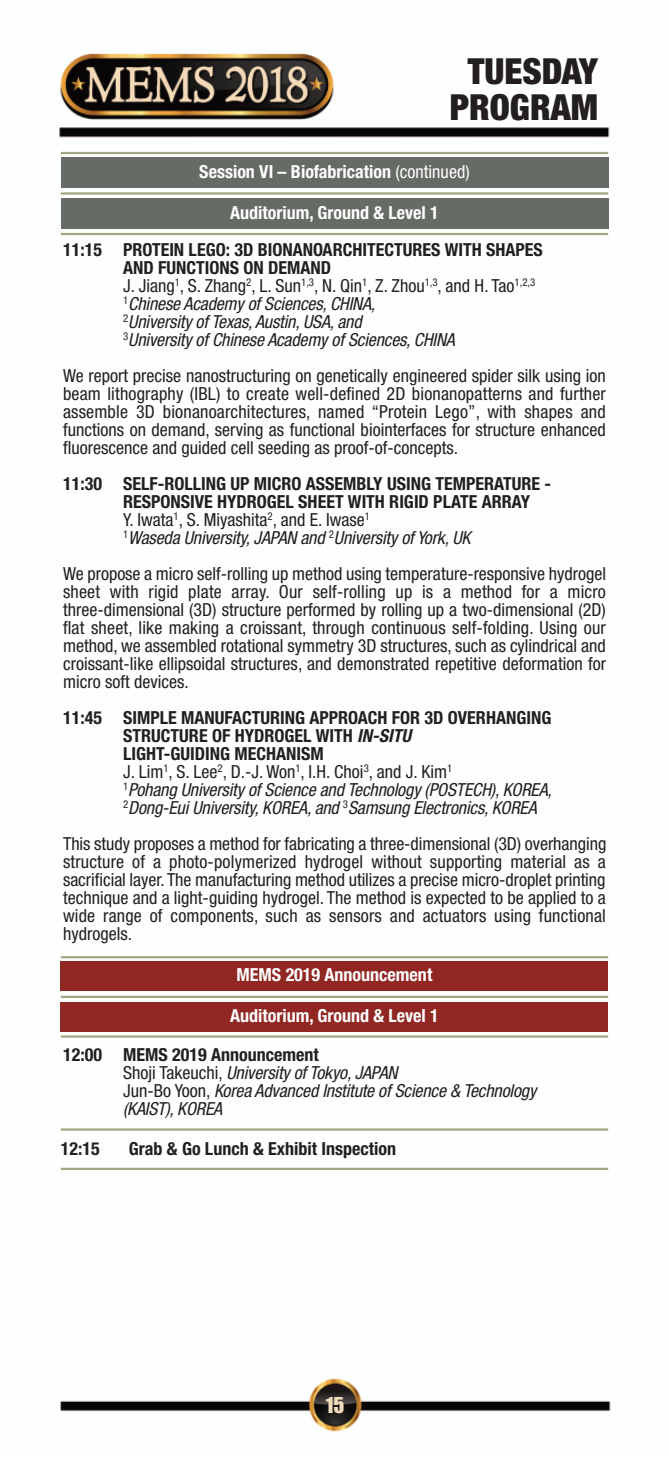
<style>
.page{position:relative;width:669px;height:1458px;background:#fff}
.page>*{position:absolute;margin:0;border:0;box-sizing:border-box;transform-origin:0 0}
.t1{font:900 condensed 36px/36px "Helvetica Neue LT Pro";color:#231f20;text-align:center}
.t2{font:20.25px "Impact";color:#f1dcbb}
.t3{font:condensed 18px/18px "Helvetica Neue LT Pro";color:#231f20;text-align:justify}
.t4{font:italic condensed 18px/18px "Helvetica Neue LT Pro";letter-spacing:-.01em;color:#231f20}
.t5{font:700 condensed 18px/18px "Helvetica Neue LT Pro";color:#231f20}
.t6{font:700 condensed 18px "Helvetica Neue LT Pro";color:#fff}
.s1{font-weight:400}
.s2{font-weight:700;font-style:normal}
.s3{font-style:normal}
.s4{font-weight:400;font-style:italic}
.s5{font-weight:700}
</style>
<div class="page">
<img style="left:59px;top:53px;width:552px;height:1379px">
<hr style="left:61px;top:152px;width:547px;height:2px;background:#a1a784">
<hr style="left:61px;top:192px;width:547px;height:3px;background:#a1a784">
<hr style="left:61px;top:233px;width:547px;height:2px;background:#a1a784">
<div style="left:61px;top:199px;width:547px;height:30px;background:#666b65"></div>
<div style="left:61px;top:157px;width:547px;height:30px;background:#666b65"></div>
<hr style="left:61px;top:956px;width:547px;height:2px;background:#a1a784">
<hr style="left:61px;top:996px;width:547px;height:2px;background:#a1a784">
<hr style="left:61px;top:1035px;width:547px;height:3px;background:#a1a784">
<div style="left:61px;top:1002px;width:546px;height:30px;background:#912723"></div>
<div style="left:61px;top:961px;width:546px;height:30px;background:#912723"></div>
<hr style="left:61px;top:1168px;width:547px;height:2px;background:#a1a784">
<hr style="left:61px;top:1128px;width:547px;height:3px;background:#a1a784">
<h1 class="t1" style="left:449px;top:56px;width:149px">TUESDAY<br>PROGRAM</h1>
<p class="t6" style="left:199px;top:165px;width:272px">Session VI – Biofabrication <span class="s1">(continued)</span></p>
<p class="t6" style="left:230px;top:206px;width:210px">Auditorium, Ground &amp; Level 1</p>
<p class="t4" style="left:123px;top:243px;width:421px;text-indent:-60px"><span class="s2">11:15 PROTEIN LEGO: 3D BIONANOARCHITECTURES WITH SHAPES AND FUNCTIONS ON DEMAND<br></span><span class="s3">J. Jiang</span><sup>1</sup><span class="s3">, S. Zhang</span><sup>2</sup><span class="s3">, L. Sun</span><sup>1,3</sup><span class="s3">, N. Qin</span><sup>1</sup><span class="s3">, Z. Zhou</span><sup>1,3</sup><span class="s3">, and H. Tao</span><sup>1,2,3<br>1</sup>Chinese Academy of Sciences, CHINA,<br><sup>2</sup>University of Texas, Austin, USA, and<br><sup>3</sup>University of Chinese Academy of Sciences, CHINA</p>
<p class="t3" style="left:63px;top:369px;width:544px">We report precise nanostructuring on genetically engineered spider silk using ion beam lithography (IBL) to create well-defined 2D bionanopatterns and further assemble 3D bionanoarchitectures, named “Protein Lego”, with shapes and functions on demand, serving as functional biointerfaces for structure enhanced fluorescence and guided cell seeding as proof-of-concepts.</p>
<p class="t5" style="left:123px;top:477px;width:429px;text-indent:-60px">11:30 SELF-ROLLING UP MICRO ASSEMBLY USING TEMPERATURE - RESPONSIVE HYDROGEL SHEET WITH RIGID PLATE ARRAY<br><span class="s1">Y. Iwata</span><sup>1</sup><span class="s1">, S. Miyashita</span><sup>2</sup><span class="s1">, and E. Iwase</span><sup>1<br>1</sup><span class="s4">Waseda University, JAPAN and</span> <sup>2</sup><span class="s4">University of York, UK</span></p>
<p class="t3" style="left:63px;top:567px;width:544px">We propose a micro self-rolling up method using temperature-responsive hydrogel sheet with rigid plate array. Our self-rolling up is a method for a micro three-dimensional (3D) structure performed by rolling up a two-dimensional (2D) flat sheet, like making a croissant, through continuous self-folding. Using our method, we assembled rotational symmetry 3D structures, such as cylindrical and croissant-like ellipsoidal structures, and demonstrated repetitive deformation for micro soft devices.</p>
<p class="t4" style="left:123px;top:711px;width:430px;text-indent:-60px"><span class="s2">11:45 SIMPLE MANUFACTURING APPROACH FOR 3D OVERHANGING STRUCTURE OF HYDROGEL WITH</span> <span class="s5">IN-SITU<br></span><span class="s2">LIGHT-GUIDING MECHANISM<br></span><span class="s3">J. Lim</span><sup>1</sup><span class="s3">, S. Lee</span><sup>2</sup><span class="s3">, D.-J. Won</span><sup>1</sup><span class="s3">, I.H. Choi</span><sup>3</sup><span class="s3">, and J. Kim</span><sup>1<br>1</sup>Pohang University of Science and Technology (POSTECH), KOREA, <sup>2</sup>Dong-Eui University, KOREA, and <sup>3</sup>Samsung Electronics, KOREA</p>
<p class="t3" style="left:63px;top:837px;width:544px">This study proposes a method for fabricating a three-dimensional (3D) overhanging structure of a photo-polymerized hydrogel without supporting material as a sacrificial layer. The manufacturing method utilizes a precise micro-droplet printing technique and a light-guiding hydrogel. The method is expected to be applied to a wide range of components, such as sensors and actuators using functional hydrogels.</p>
<p class="t6" style="left:236px;top:969px;width:197px">MEMS 2019 Announcement</p>
<p class="t6" style="left:230px;top:1009px;width:210px">Auditorium, Ground &amp; Level 1</p>
<p class="t4" style="left:123px;top:1047px;width:415px;text-indent:-60px"><span class="s2">12:00 MEMS 2019 Announcement<br></span><span class="s3">Shoji Takeuchi,</span> University of Tokyo, JAPAN<br><span class="s3">Jun-Bo Yoon,</span> Korea Advanced Institute of Science &amp; Technology (KAIST), KOREA</p>
<p class="t5" style="left:61px;top:1141px;width:40px">12:15</p>
<p class="t5" style="left:129px;top:1141px;width:268px">Grab &amp; Go Lunch &amp; Exhibit Inspection</p>
<p class="t2" style="left:326px;top:1394px;width:20px">15</p>
</div>
